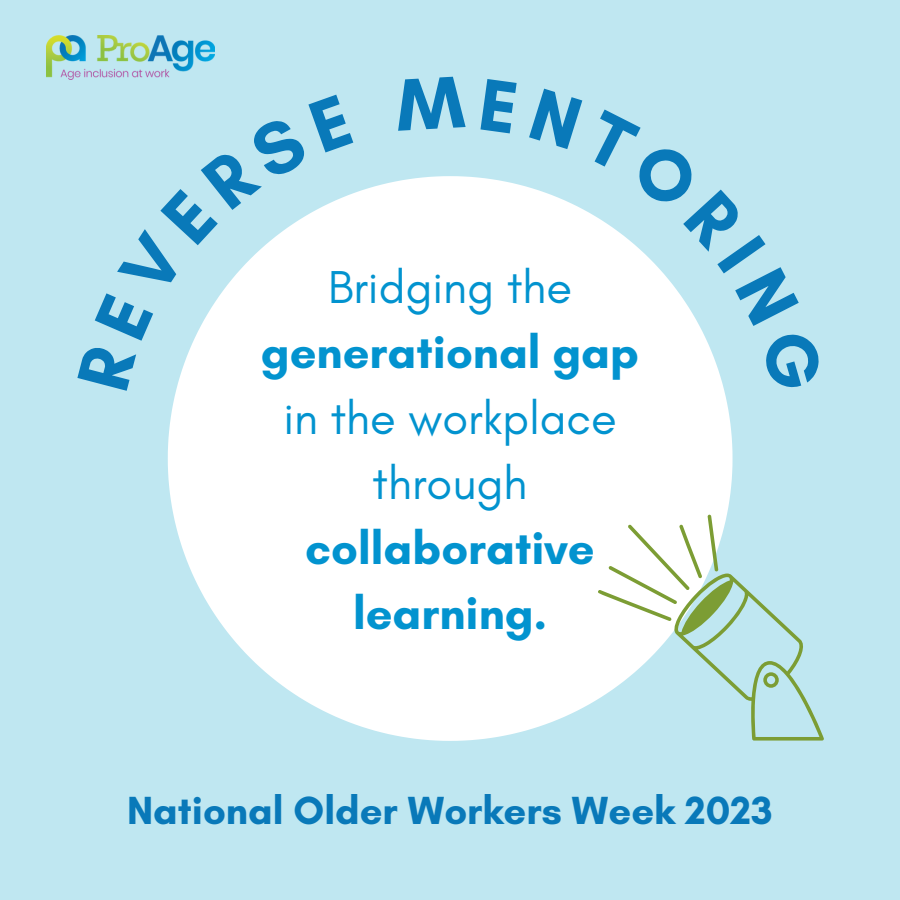
<style>
.page{position:relative;width:900px;height:900px;background:#bfe7f1}
.page>*{position:absolute;margin:0;border:0;box-sizing:border-box;transform-origin:0 0}
.t1{font:700 47px/65.2px "Glacial Indifference";color:#0293cf;text-align:center}
.t2{font:47px/65.2px "Glacial Indifference";color:#0293cf;text-align:center}
.t3{font:700 40px "Glacial Indifference";color:#0979b9}
</style>
<div class="page">
<svg style="left:168px;top:176px;width:565px;height:565px;background:#f8fcfd"></svg>
<img style="left:47px;top:35px;width:168px;height:44px">
<svg style="left:598px;top:515px;width:226px;height:225px"></svg>
<svg style="left:168px;top:176px;width:185px;height:215px"></svg>
<svg style="left:529px;top:176px;width:204px;height:217px"></svg>
<p class="t2" style="left:328px;top:254px;width:245px">Bridging the</p>
<p class="t1" style="left:261px;top:319px;width:380px">generational gap</p>
<p class="t2" style="left:283px;top:384px;width:335px">in the workplace through</p>
<p class="t1" style="left:305px;top:515px;width:291px">collaborative learning.</p>
<h1 class="t3" style="left:127px;top:786px;width:647px">National Older Workers Week 2023</h1>
</div>
